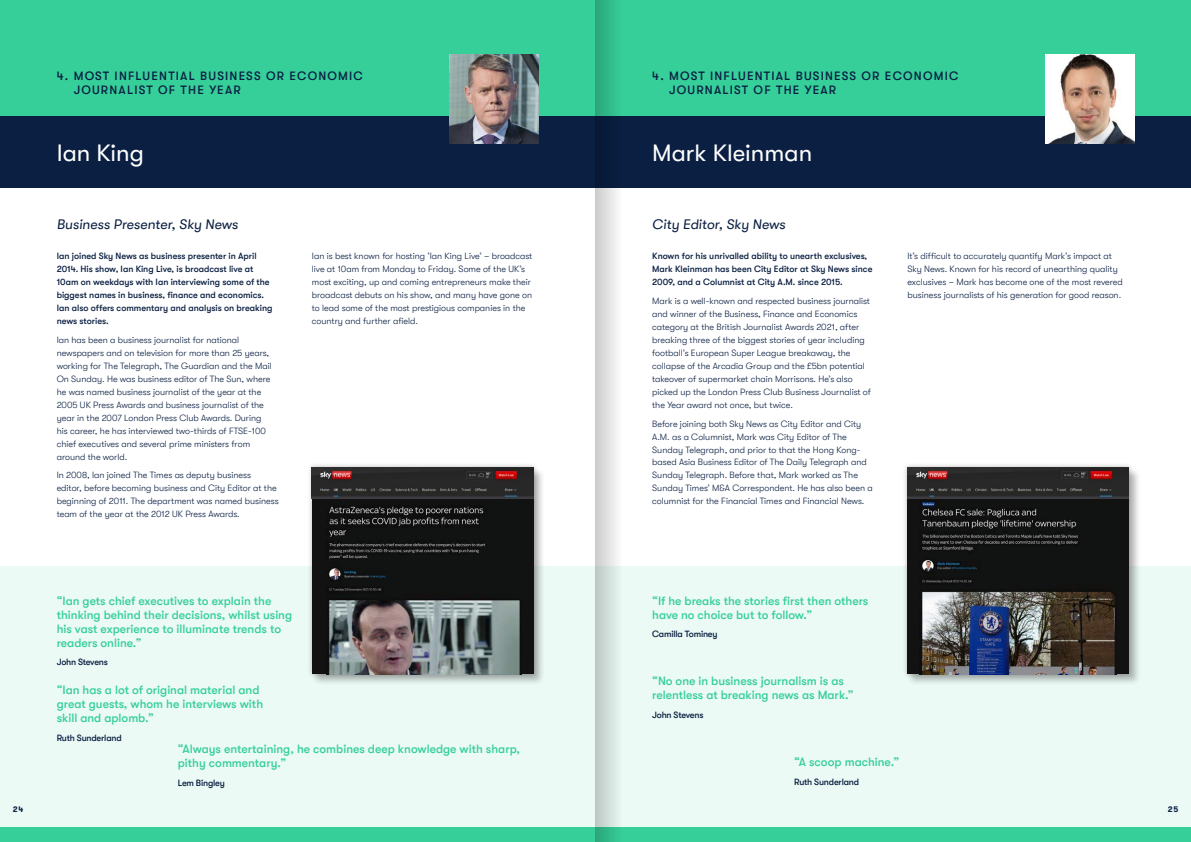
<style>
.page{position:relative;width:1191px;height:842px;background:#fff}
.page>*{position:absolute;margin:0;border:0;box-sizing:border-box;transform-origin:0 0}
.t1{font:24px "GT Walsheim";color:#fff}
.t2{font:italic 14px "GT Walsheim";color:#0a1f42}
.F_-_quote_grn{font:500 12px/14px "GT Walsheim";color:#36cf99}
.t3{font:500 12px/14px "GT Walsheim";letter-spacing:.1em;color:#0a1f42}
.F_-_body{font:300 9px/13px "GT Walsheim";color:#0a1f42}
.f_-_intro{font:500 9px/13px "GT Walsheim";color:#0a1f42}
.F_-_quote_attribute{font:500 9px "GT Walsheim";letter-spacing:-.02em;color:#0a1f42}
.t4{font:700 8px "GT Walsheim";color:#0a1f42}
</style>
<div class="page">
<div style="left:0;top:566px;width:1191px;height:276px;background:#ebfaf5"></div>
<div style="left:0;top:0;width:1191px;height:134px;background:#36cf99"></div>
<div style="left:0;top:116px;width:595px;height:72px;background:#0a1f42"></div>
<div style="left:595px;top:116px;width:596px;height:72px;background:#0a1f42"></div>
<div style="left:595px;top:828px;width:596px;height:14px;background:#36cf99"></div>
<div style="left:0;top:828px;width:595px;height:14px;background:#36cf99"></div>
<img style="left:450px;top:55px;width:89px;height:89px">
<svg style="left:596px;top:0;width:26px;height:842px"></svg>
<div style="left:311px;top:467px;width:234px;height:219px;background:#231f20;opacity:.3"></div>
<div style="left:307px;top:463px;width:231px;height:216px;background:#231f20;opacity:.3"></div>
<div style="left:312px;top:468px;width:221px;height:206px;background:#121212"></div>
<img style="left:312px;top:468px;width:221px;height:31px">
<img style="left:326px;top:506px;width:194px;height:168px">
<img style="left:1045px;top:55px;width:89px;height:89px">
<div style="left:906px;top:467px;width:234px;height:219px;background:#231f20;opacity:.3"></div>
<div style="left:902px;top:463px;width:231px;height:216px;background:#231f20;opacity:.3"></div>
<div style="left:907px;top:468px;width:221px;height:206px;background:#121212"></div>
<img style="left:907px;top:468px;width:221px;height:31px">
<img style="left:919px;top:500px;width:197px;height:174px">
<p class="t3" style="left:74px;top:69px;width:291px;text-indent:-17px">4. MOST INFLUENTIAL BUSINESS OR ECONOMIC<br>JOURNALIST OF THE YEAR</p>
<p class="t3" style="left:669px;top:69px;width:291px;text-indent:-17px">4. MOST INFLUENTIAL BUSINESS OR ECONOMIC<br>JOURNALIST OF THE YEAR</p>
<p class="t1" style="left:57px;top:139px;width:89px">Ian King</p>
<p class="t2" style="left:57px;top:217px;width:183px">Business Presenter, Sky News</p>
<p class="f_-_intro" style="left:57px;top:250px;width:217px">Ian joined Sky News as business presenter in April 2014. His show, Ian King Live, is broadcast live at 10am on weekdays with Ian interviewing some of the biggest names in business, finance and economics.<br>Ian also offers commentary and analysis on breaking news stories.</p>
<p class="F_-_body" style="left:57px;top:333px;width:216px">Ian has been a business journalist for national newspapers and on television for more than 25 years, working for The Telegraph, The Guardian and the Mail On Sunday. He was business editor of The Sun, where he was named business journalist of the year at the 2005 UK Press Awards and business journalist of the year in the 2007 London Press Club Awards. During his career, he has interviewed two-thirds of FTSE-100 chief executives and several prime ministers from around the world.</p>
<p class="F_-_body" style="left:57px;top:469px;width:224px">In 2008, Ian joined The Times as deputy business<br>editor, before becoming business and City Editor at the beginning of 2011. The department was named business team of the year at the 2012 UK Press Awards.</p>
<p class="F_-_body" style="left:312px;top:250px;width:222px">Ian is best known for hosting ‘Ian King Live’ – broadcast live at 10am from Monday to Friday. Some of the UK’s most exciting, up and coming entrepreneurs make their broadcast debuts on his show, and many have gone on to lead some of the most prestigious companies in the country and further afield.</p>
<p class="F_-_quote_grn" style="left:57px;top:594px;width:237px">“Ian gets chief executives to explain the thinking behind their decisions, whilst using his vast experience to illuminate trends to readers online.”</p>
<p class="F_-_quote_attribute" style="left:57px;top:657px;width:53px">John Stevens</p>
<p class="F_-_quote_grn" style="left:57px;top:683px;width:208px">“Ian has a lot of original material and great guests, whom he interviews with skill and aplomb.”</p>
<p class="F_-_quote_attribute" style="left:57px;top:732px;width:67px">Ruth Sunderland</p>
<p class="F_-_quote_grn" style="left:178px;top:742px;width:344px">“Always entertaining, he combines deep knowledge with sharp, pithy commentary.”</p>
<p class="F_-_quote_attribute" style="left:178px;top:778px;width:49px">Lem Bingley</p>
<p class="t1" style="left:652px;top:139px;width:161px">Mark Kleinman</p>
<p class="t2" style="left:652px;top:217px;width:135px">City Editor, Sky News</p>
<p class="f_-_intro" style="left:652px;top:250px;width:222px">Known for his unrivalled ability to unearth exclusives,<br>Mark Kleinman has been City Editor at Sky News since<br>2009, and a Columnist at City A.M. since 2015.</p>
<p class="F_-_body" style="left:652px;top:294px;width:220px">Mark is a well-known and respected business journalist and winner of the Business, Finance and Economics category at the British Journalist Awards 2021, after breaking three of the biggest stories of year including football’s European Super League breakaway, the collapse of the Arcadia Group and the £5bn potential takeover of supermarket chain Morrisons. He’s also picked up the London Press Club Business Journalist of the Year award not once, but twice.</p>
<p class="F_-_body" style="left:652px;top:417px;width:222px">Before joining both Sky News as City Editor and City A.M. as a Columnist, Mark was City Editor of The Sunday Telegraph, and prior to that the Hong Kong&shy;based Asia Business Editor of The Daily Telegraph and Sunday Telegraph. Before that, Mark worked as The Sunday Times’ M&amp;A Correspondent. He has also been a columnist for the Financial Times and Financial News.</p>
<p class="F_-_body" style="left:907px;top:250px;width:217px">It’s difficult to accurately quantify Mark’s impact at Sky News. Known for his record of unearthing quality exclusives – Mark has become one of the most revered business journalists of his generation for good reason.</p>
<p class="F_-_quote_grn" style="left:652px;top:594px;width:218px">“If he breaks the stories first then others have no choice but to follow.”</p>
<p class="F_-_quote_attribute" style="left:652px;top:629px;width:67px">Camilla Tominey</p>
<p class="F_-_quote_grn" style="left:652px;top:674px;width:203px">“No one in business journalism is as relentless at breaking news as Mark.”</p>
<p class="F_-_quote_attribute" style="left:652px;top:710px;width:53px">John Stevens</p>
<p class="F_-_quote_grn" style="left:794px;top:755px;width:107px">“A scoop machine.”</p>
<p class="F_-_quote_attribute" style="left:794px;top:776px;width:67px">Ruth Sunderland</p>
<p class="t4" style="left:13px;top:805px;width:12px">24</p>
<p class="t4" style="left:1167px;top:805px;width:12px">25</p>
</div>
